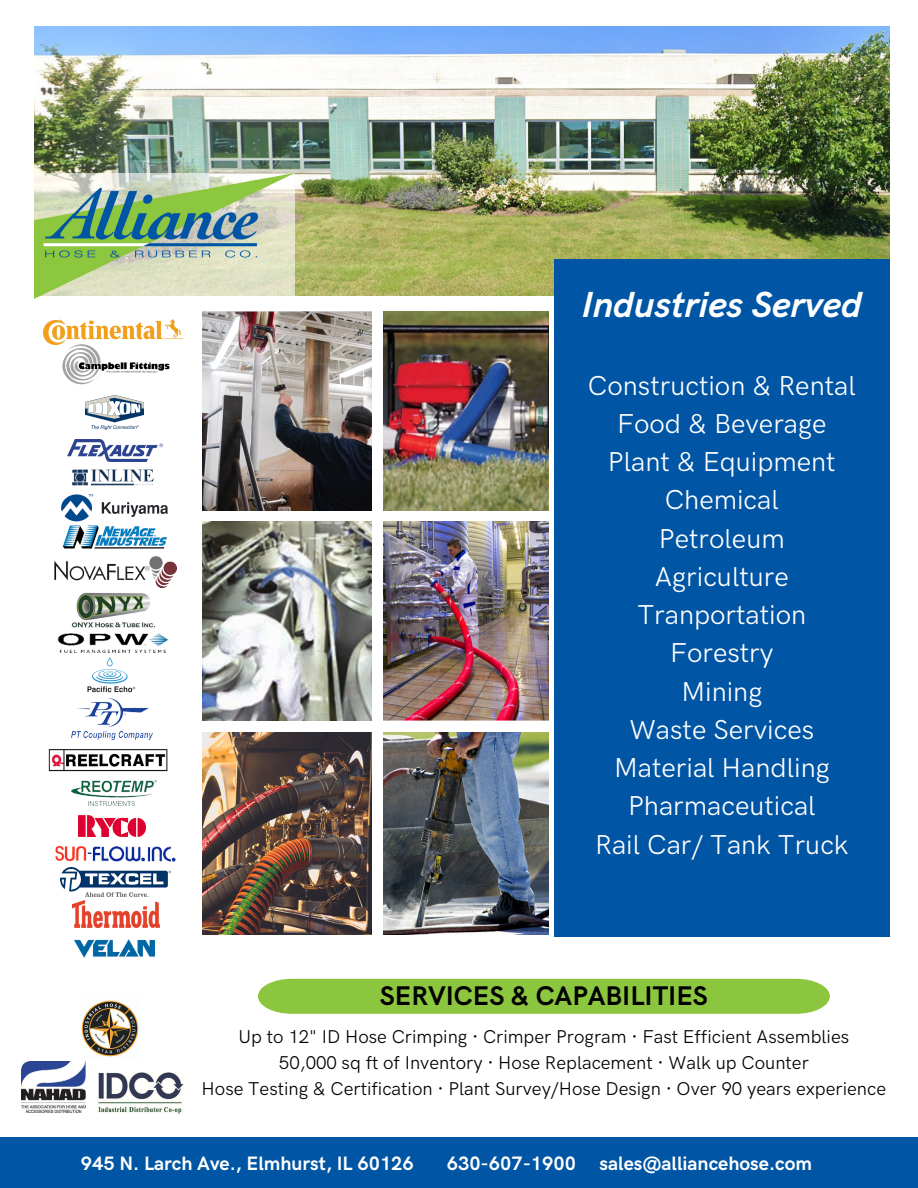
<style>
.page{position:relative;width:918px;height:1188px;background:#fff}
.page>*{position:absolute;margin:0;border:0;box-sizing:border-box;transform-origin:0 0}
.t1{font:italic 700 36.45px "HK Grotesk Pro";color:#fff}
.t2{font:27.45px/38.2px "HK Grotesk Pro";color:#fff;text-align:center}
.t3{font:700 27px "HK Grotesk Pro";color:#000}
.t4{font:700 19.5px "HK Grotesk Pro";color:#fff}
.t5{font:18.6px "HK Grotesk Pro";color:#000}
</style>
<div class="page">
<img style="left:383px;top:311px;width:166px;height:199px">
<img style="left:202px;top:311px;width:169px;height:199px">
<img style="left:202px;top:522px;width:169px;height:199px">
<img style="left:383px;top:522px;width:166px;height:199px">
<img style="left:383px;top:732px;width:166px;height:203px">
<img style="left:202px;top:732px;width:169px;height:203px">
<img style="left:35px;top:26px;width:855px;height:269px">
<img style="left:35px;top:173px;width:260px;height:125px">
<div style="left:0;top:1137px;width:918px;height:51px;background:#0055a4"></div>
<img style="left:21px;top:1061px;width:65px;height:52px">
<img style="left:97px;top:1073px;width:87px;height:41px">
<img style="left:81px;top:1000px;width:58px;height:57px">
<div style="left:554px;top:260px;width:336px;height:677px;background:#0055a4"></div>
<div style="left:258px;top:979px;width:572px;height:35px;background:#8cc63f"></div>
<img style="left:44px;top:319px;width:138px;height:25px">
<img style="left:62px;top:344px;width:108px;height:41px">
<img style="left:85px;top:395px;width:59px;height:34px">
<img style="left:68px;top:439px;width:94px;height:20px">
<img style="left:72px;top:459px;width:82px;height:27px">
<img style="left:61px;top:494px;width:106px;height:27px">
<img style="left:62px;top:525px;width:105px;height:24px">
<img style="left:54px;top:556px;width:123px;height:32px">
<img style="left:57px;top:633px;width:112px;height:20px">
<img style="left:87px;top:658px;width:49px;height:34px">
<img style="left:71px;top:699px;width:81px;height:40px">
<img style="left:48px;top:749px;width:120px;height:23px">
<img style="left:72px;top:781px;width:84px;height:25px">
<img style="left:78px;top:816px;width:68px;height:20px">
<img style="left:60px;top:868px;width:111px;height:28px">
<img style="left:55px;top:845px;width:121px;height:23px">
<img style="left:73px;top:900px;width:87px;height:27px">
<img style="left:74px;top:939px;width:80px;height:19px">
<img style="left:71px;top:593px;width:84px;height:35px">
<p class="t1" style="left:582px;top:285px;width:282px">Industries Served</p>
<p class="t2" style="left:588px;top:367px;width:269px">Construction &amp; Rental<br>Food &amp; Beverage<br>Plant &amp; Equipment<br>Chemical<br>Petroleum<br>Agriculture<br>Tranportation<br>Forestry<br>Mining<br>Waste Services<br>Material Handling<br>Pharmaceutical<br>Rail Car/ Tank Truck</p>
<p class="t3" style="left:380px;top:981px;width:330px">SERVICES &amp; CAPABILITIES</p>
<p class="t5" style="left:239px;top:1027px;width:612px">Up to 12" ID Hose Crimping · Crimper Program · Fast Efficient Assemblies</p>
<p class="t5" style="left:279px;top:1053px;width:531px">50,000 sq ft of Inventory · Hose Replacement · Walk up Counter</p>
<p class="t5" style="left:202px;top:1078px;width:686px">Hose Testing &amp; Certification · Plant Survey/Hose Design · Over 90 years experience</p>
<p class="t4" style="left:81px;top:1153px;width:335px">945 N. Larch Ave., Elmhurst, IL 60126</p>
<p class="t4" style="left:447px;top:1153px;width:367px">630-607-1900 sales@alliancehose.com</p>
</div>
